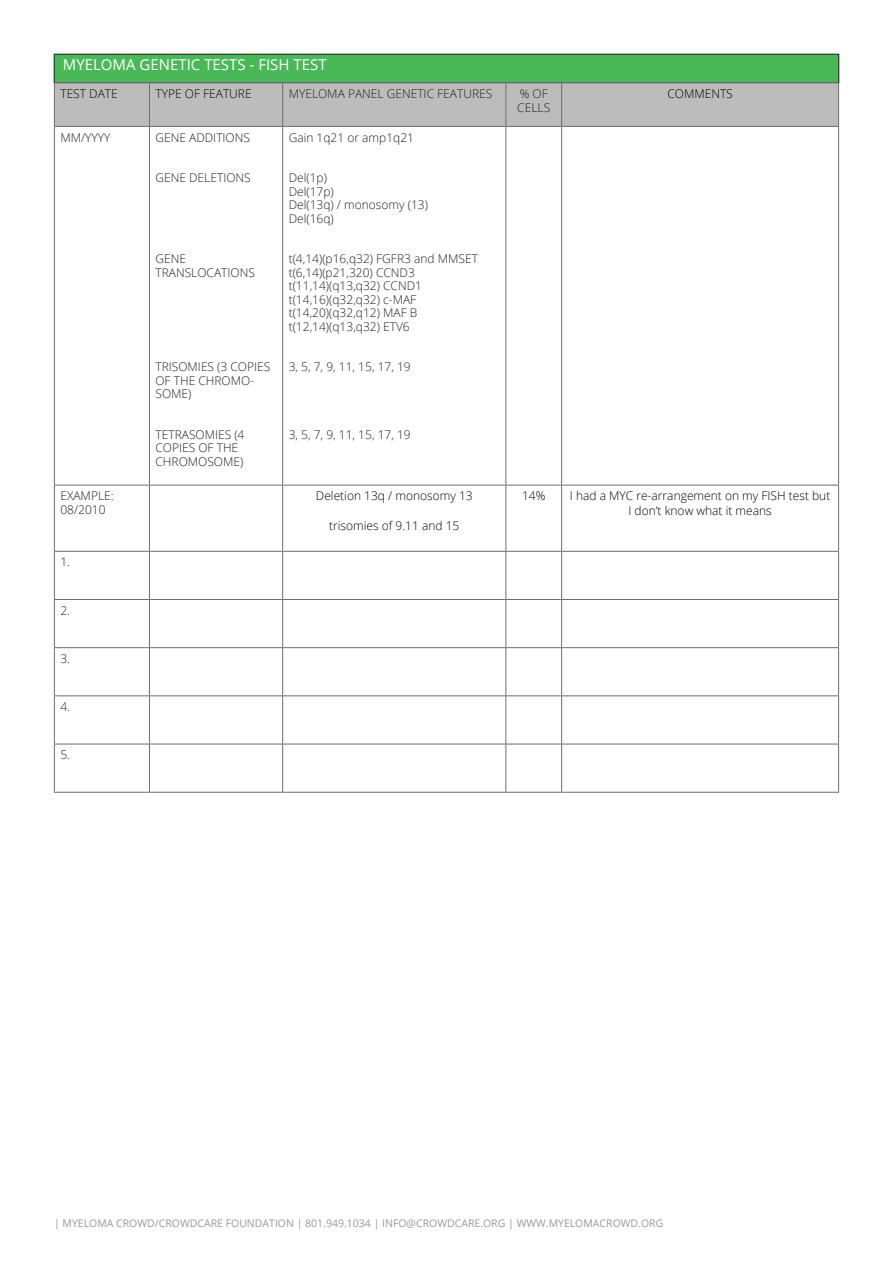
<style>
.page{position:relative;width:893px;height:1263px;background:#fff}
.page>*{position:absolute;margin:0;border:0;box-sizing:border-box;transform-origin:0 0}
.t1{font:15px "Open Sans";color:#fff}
.t2{font:300 12px/13.5px "Open Sans";color:#231f20}
.t3{font:300 12px/15px "Open Sans";color:#000;text-align:center}
.t4{font:300 12px "Open Sans";color:#050605}
.t5{font:10.5px "Open Sans";color:#999}
</style>
<div class="page">
<div style="left:54px;top:54px;width:785px;height:29px;background:#49b857"></div>
<div style="left:54px;top:54px;width:785px;height:29px;border:1px solid #231f20"></div>
<div style="left:55px;top:84px;width:783px;height:42px;background:#bcbcbc"></div>
<hr style="left:54px;top:83px;width:95px;height:1px;background:#6c6d70">
<hr style="left:54px;top:83px;width:1px;height:43px;background:#6c6d70">
<hr style="left:149px;top:83px;width:134px;height:1px;background:#6c6d70">
<hr style="left:149px;top:83px;width:1px;height:43px;background:#6c6d70">
<hr style="left:283px;top:83px;width:223px;height:1px;background:#6c6d70">
<hr style="left:282px;top:83px;width:1px;height:43px;background:#6c6d70">
<hr style="left:506px;top:83px;width:56px;height:1px;background:#6c6d70">
<hr style="left:505px;top:83px;width:1px;height:43px;background:#6c6d70">
<hr style="left:562px;top:83px;width:277px;height:1px;background:#6c6d70">
<hr style="left:561px;top:83px;width:1px;height:43px;background:#6c6d70">
<hr style="left:838px;top:83px;width:1px;height:43px;background:#6c6d70">
<hr style="left:54px;top:126px;width:95px;height:1px;background:#6c6d70">
<hr style="left:54px;top:127px;width:1px;height:358px;background:#6c6d70">
<hr style="left:149px;top:126px;width:134px;height:1px;background:#6c6d70">
<hr style="left:149px;top:127px;width:1px;height:358px;background:#6c6d70">
<hr style="left:283px;top:126px;width:223px;height:1px;background:#6c6d70">
<hr style="left:282px;top:127px;width:1px;height:358px;background:#6c6d70">
<hr style="left:506px;top:126px;width:56px;height:1px;background:#6c6d70">
<hr style="left:505px;top:127px;width:1px;height:358px;background:#6c6d70">
<hr style="left:562px;top:126px;width:277px;height:1px;background:#6c6d70">
<hr style="left:561px;top:127px;width:1px;height:358px;background:#6c6d70">
<hr style="left:838px;top:127px;width:1px;height:358px;background:#6c6d70">
<hr style="left:54px;top:485px;width:95px;height:1px;background:#6c6d70">
<hr style="left:54px;top:485px;width:1px;height:66px;background:#6c6d70">
<hr style="left:149px;top:485px;width:134px;height:1px;background:#6c6d70">
<hr style="left:149px;top:485px;width:1px;height:66px;background:#6c6d70">
<hr style="left:283px;top:485px;width:223px;height:1px;background:#6c6d70">
<hr style="left:282px;top:485px;width:1px;height:66px;background:#6c6d70">
<hr style="left:506px;top:485px;width:56px;height:1px;background:#6c6d70">
<hr style="left:505px;top:485px;width:1px;height:66px;background:#6c6d70">
<hr style="left:562px;top:485px;width:277px;height:1px;background:#6c6d70">
<hr style="left:561px;top:485px;width:1px;height:66px;background:#6c6d70">
<hr style="left:838px;top:485px;width:1px;height:66px;background:#6c6d70">
<hr style="left:54px;top:551px;width:95px;height:1px;background:#6c6d70">
<hr style="left:54px;top:552px;width:1px;height:47px;background:#6c6d70">
<hr style="left:149px;top:551px;width:134px;height:1px;background:#6c6d70">
<hr style="left:149px;top:552px;width:1px;height:47px;background:#6c6d70">
<hr style="left:283px;top:551px;width:223px;height:1px;background:#6c6d70">
<hr style="left:282px;top:552px;width:1px;height:47px;background:#6c6d70">
<hr style="left:506px;top:551px;width:56px;height:1px;background:#6c6d70">
<hr style="left:505px;top:552px;width:1px;height:47px;background:#6c6d70">
<hr style="left:562px;top:551px;width:277px;height:1px;background:#6c6d70">
<hr style="left:561px;top:552px;width:1px;height:47px;background:#6c6d70">
<hr style="left:838px;top:552px;width:1px;height:47px;background:#6c6d70">
<hr style="left:54px;top:599px;width:95px;height:1px;background:#6c6d70">
<hr style="left:54px;top:600px;width:1px;height:47px;background:#6c6d70">
<hr style="left:149px;top:599px;width:134px;height:1px;background:#6c6d70">
<hr style="left:149px;top:600px;width:1px;height:47px;background:#6c6d70">
<hr style="left:283px;top:599px;width:223px;height:1px;background:#6c6d70">
<hr style="left:282px;top:600px;width:1px;height:47px;background:#6c6d70">
<hr style="left:506px;top:599px;width:56px;height:1px;background:#6c6d70">
<hr style="left:505px;top:600px;width:1px;height:47px;background:#6c6d70">
<hr style="left:562px;top:599px;width:277px;height:1px;background:#6c6d70">
<hr style="left:561px;top:600px;width:1px;height:47px;background:#6c6d70">
<hr style="left:838px;top:600px;width:1px;height:47px;background:#6c6d70">
<hr style="left:54px;top:647px;width:95px;height:1px;background:#6c6d70">
<hr style="left:54px;top:648px;width:1px;height:47px;background:#6c6d70">
<hr style="left:149px;top:647px;width:134px;height:1px;background:#6c6d70">
<hr style="left:149px;top:648px;width:1px;height:47px;background:#6c6d70">
<hr style="left:283px;top:647px;width:223px;height:1px;background:#6c6d70">
<hr style="left:282px;top:648px;width:1px;height:47px;background:#6c6d70">
<hr style="left:506px;top:647px;width:56px;height:1px;background:#6c6d70">
<hr style="left:505px;top:648px;width:1px;height:47px;background:#6c6d70">
<hr style="left:562px;top:647px;width:277px;height:1px;background:#6c6d70">
<hr style="left:561px;top:648px;width:1px;height:47px;background:#6c6d70">
<hr style="left:838px;top:648px;width:1px;height:47px;background:#6c6d70">
<hr style="left:54px;top:695px;width:95px;height:1px;background:#6c6d70">
<hr style="left:54px;top:696px;width:1px;height:48px;background:#6c6d70">
<hr style="left:149px;top:695px;width:134px;height:1px;background:#6c6d70">
<hr style="left:149px;top:696px;width:1px;height:48px;background:#6c6d70">
<hr style="left:283px;top:695px;width:223px;height:1px;background:#6c6d70">
<hr style="left:282px;top:696px;width:1px;height:48px;background:#6c6d70">
<hr style="left:506px;top:695px;width:56px;height:1px;background:#6c6d70">
<hr style="left:505px;top:696px;width:1px;height:48px;background:#6c6d70">
<hr style="left:562px;top:695px;width:277px;height:1px;background:#6c6d70">
<hr style="left:561px;top:696px;width:1px;height:48px;background:#6c6d70">
<hr style="left:838px;top:696px;width:1px;height:48px;background:#6c6d70">
<hr style="left:54px;top:744px;width:95px;height:1px;background:#6c6d70">
<hr style="left:54px;top:744px;width:1px;height:48px;background:#6c6d70">
<hr style="left:149px;top:744px;width:134px;height:1px;background:#6c6d70">
<hr style="left:149px;top:744px;width:1px;height:48px;background:#6c6d70">
<hr style="left:283px;top:744px;width:223px;height:1px;background:#6c6d70">
<hr style="left:282px;top:744px;width:1px;height:48px;background:#6c6d70">
<hr style="left:506px;top:744px;width:56px;height:1px;background:#6c6d70">
<hr style="left:505px;top:744px;width:1px;height:48px;background:#6c6d70">
<hr style="left:562px;top:744px;width:277px;height:1px;background:#6c6d70">
<hr style="left:561px;top:744px;width:1px;height:48px;background:#6c6d70">
<hr style="left:838px;top:744px;width:1px;height:48px;background:#6c6d70">
<hr style="left:54px;top:792px;width:95px;height:1px;background:#6c6d70">
<hr style="left:149px;top:792px;width:134px;height:1px;background:#6c6d70">
<hr style="left:283px;top:792px;width:223px;height:1px;background:#6c6d70">
<hr style="left:506px;top:792px;width:56px;height:1px;background:#6c6d70">
<hr style="left:562px;top:792px;width:277px;height:1px;background:#6c6d70">
<p class="t1" style="left:63px;top:54px;width:265px">MYELOMA GENETIC TESTS - FISH TEST</p>
<p class="t4" style="left:60px;top:85px;width:59px">TEST DATE</p>
<p class="t4" style="left:155px;top:85px;width:98px">TYPE OF FEATURE</p>
<p class="t2" style="left:289px;top:87px;width:205px">MYELOMA PANEL GENETIC FEATURES</p>
<p class="t2" style="left:517px;top:87px;width:34px">% OF<br>CELLS</p>
<p class="t3" style="left:667px;top:86px;width:67px">COMMENTS</p>
<p class="t2" style="left:60px;top:130px;width:52px">MM/YYYY</p>
<p class="t2" style="left:155px;top:130px;width:96px">GENE ADDITIONS</p>
<p class="t2" style="left:155px;top:171px;width:97px">GENE DELETIONS</p>
<p class="t2" style="left:289px;top:130px;width:127px">Gain 1q21 or amp1q21</p>
<p class="t2" style="left:289px;top:171px;width:40px">Del(1p)</p>
<p class="t2" style="left:289px;top:184px;width:47px">Del(17p)</p>
<p class="t2" style="left:289px;top:198px;width:141px">Del(13q) / monosomy (13)</p>
<p class="t2" style="left:289px;top:211px;width:47px">Del(16q)</p>
<p class="t2" style="left:289px;top:252px;width:191px">t(4,14)(p16,q32) FGFR3 and MMSET</p>
<p class="t2" style="left:289px;top:265px;width:128px">t(6,14)(p21,320) CCND3</p>
<p class="t2" style="left:289px;top:279px;width:135px">t(11,14)(q13,q32) CCND1</p>
<p class="t2" style="left:289px;top:292px;width:129px">t(14,16)(q32,q32) c-MAF</p>
<p class="t2" style="left:289px;top:306px;width:130px">t(14,20)(q32,q12) MAF B</p>
<p class="t2" style="left:289px;top:319px;width:123px">t(12,14)(q13,q32) ETV6</p>
<p class="t2" style="left:289px;top:360px;width:124px">3, 5, 7, 9, 11, 15, 17, 19</p>
<p class="t2" style="left:155px;top:252px;width:32px">GENE</p>
<p class="t2" style="left:155px;top:265px;width:101px">TRANSLOCATIONS</p>
<p class="t2" style="left:155px;top:360px;width:116px">TRISOMIES (3 COPIES<br>OF THE CHROMO-<br>SOME)</p>
<p class="t2" style="left:155px;top:427px;width:91px">TETRASOMIES (4</p>
<p class="t2" style="left:155px;top:441px;width:89px">COPIES OF THE<br>CHROMOSOME)</p>
<p class="t2" style="left:289px;top:427px;width:124px">3, 5, 7, 9, 11, 15, 17, 19</p>
<p class="t2" style="left:60px;top:489px;width:55px">EXAMPLE:</p>
<p class="t2" style="left:60px;top:502px;width:47px">08/2010</p>
<p class="t2" style="left:60px;top:555px;width:11px">1.</p>
<p class="t2" style="left:60px;top:603px;width:11px">2.</p>
<p class="t2" style="left:60px;top:651px;width:11px">3.</p>
<p class="t2" style="left:60px;top:700px;width:11px">4.</p>
<p class="t2" style="left:60px;top:748px;width:11px">5.</p>
<p class="t3" style="left:316px;top:488px;width:158px">Deletion 13q / monosomy 13</p>
<p class="t3" style="left:329px;top:518px;width:132px">trisomies of 9.11 and 15</p>
<p class="t3" style="left:522px;top:488px;width:25px">14%</p>
<p class="t3" style="left:570px;top:488px;width:262px">I had a MYC re-arrangement on my FISH test but<br>I don’t know what it means</p>
<p class="t5" style="left:54px;top:1216px;width:611px">| MYELOMA CROWD/CROWDCARE FOUNDATION | 801.949.1034 | INFO@CROWDCARE.ORG | WWW.MYELOMACROWD.ORG</p>
</div>
